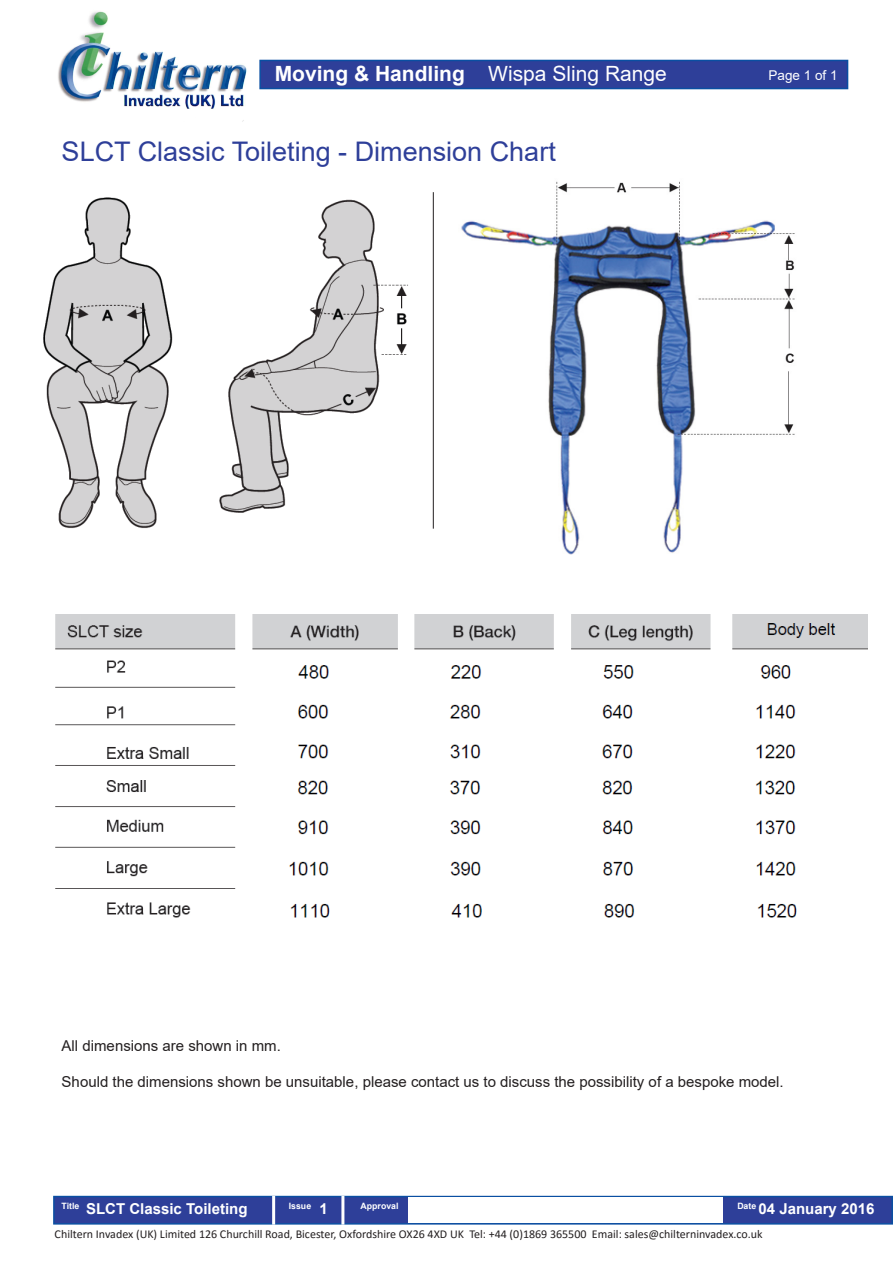
<style>
.page{position:relative;width:893px;height:1263px;background:#fff}
.page>*{position:absolute;margin:0;border:0;box-sizing:border-box;transform-origin:0 0}
.t1{font:27px "Arial";color:#2e3f99}
.t2{font:700 21px "Arial";color:#fff}
.t3{font:15px "Arial";color:#231f20}
.t4{font:700 15px "Arial";color:#fff}
.t5{font:13.5px "Arial";color:#fff}
.t6{font:12px "Calibri";color:#231f20}
.t7{font:700 8.7px "Arial";color:#fff}
.s1{font-weight:400}
.s2{font-size:15px}
</style>
<div class="page">
<div style="left:259px;top:60px;width:589px;height:29px;background:#2e3f99;border:2px solid #0a4fa2"></div>
<div style="left:53px;top:1196px;width:840px;height:28px;background:#2e3f99;border:2px solid #0a4fa2"></div>
<hr style="left:272px;top:1196px;width:3px;height:28px;background:#fff">
<hr style="left:341px;top:1196px;width:3px;height:28px;background:#fff">
<div style="left:408px;top:1197px;width:315px;height:26px;background:#fff"></div>
<img style="left:58px;top:11px;width:207px;height:111px">
<hr style="left:433px;top:192px;width:1px;height:337px;background:#231f20">
<img style="left:43px;top:197px;width:365px;height:332px">
<img style="left:461px;top:181px;width:334px;height:373px">
<img style="left:55px;top:614px;width:812px;height:304px">
<h2 class="t2" style="left:275px;top:59px;width:394px">Moving &amp; Handling <span class="s1">Wispa Sling Range</span></h2>
<p class="t1" style="left:62px;top:133px;width:496px">SLCT Classic Toileting - Dimension Chart</p>
<p class="t5" style="left:769px;top:66px;width:71px">Page 1 of 1</p>
<p class="t3" style="left:62px;top:1035px;width:221px">All dimensions are shown in mm.</p>
<p class="t3" style="left:62px;top:1071px;width:724px">Should the dimensions shown be unsuitable, please contact us to discuss the possibility of a bespoke model.</p>
<p class="t4" style="left:62px;top:1198px;width:187px"><sup>Title</sup> SLCT Classic Toileting</p>
<p class="t7" style="left:289px;top:1199px;width:41px">Issue <span class="s2">1</span></p>
<p class="t7" style="left:361px;top:1199px;width:39px">Approval</p>
<p class="t4" style="left:737px;top:1198px;width:139px"><sup>Date</sup> 04 January 2016</p>
<p class="t6" style="left:55px;top:1226px;width:709px">Chiltern Invadex (UK) Limited 126 Churchill Road, Bicester, Oxfordshire OX26 4XD UK Tel: +44 (0)1869 365500 Email: sales@chilterninvadex.co.uk</p>
</div>
